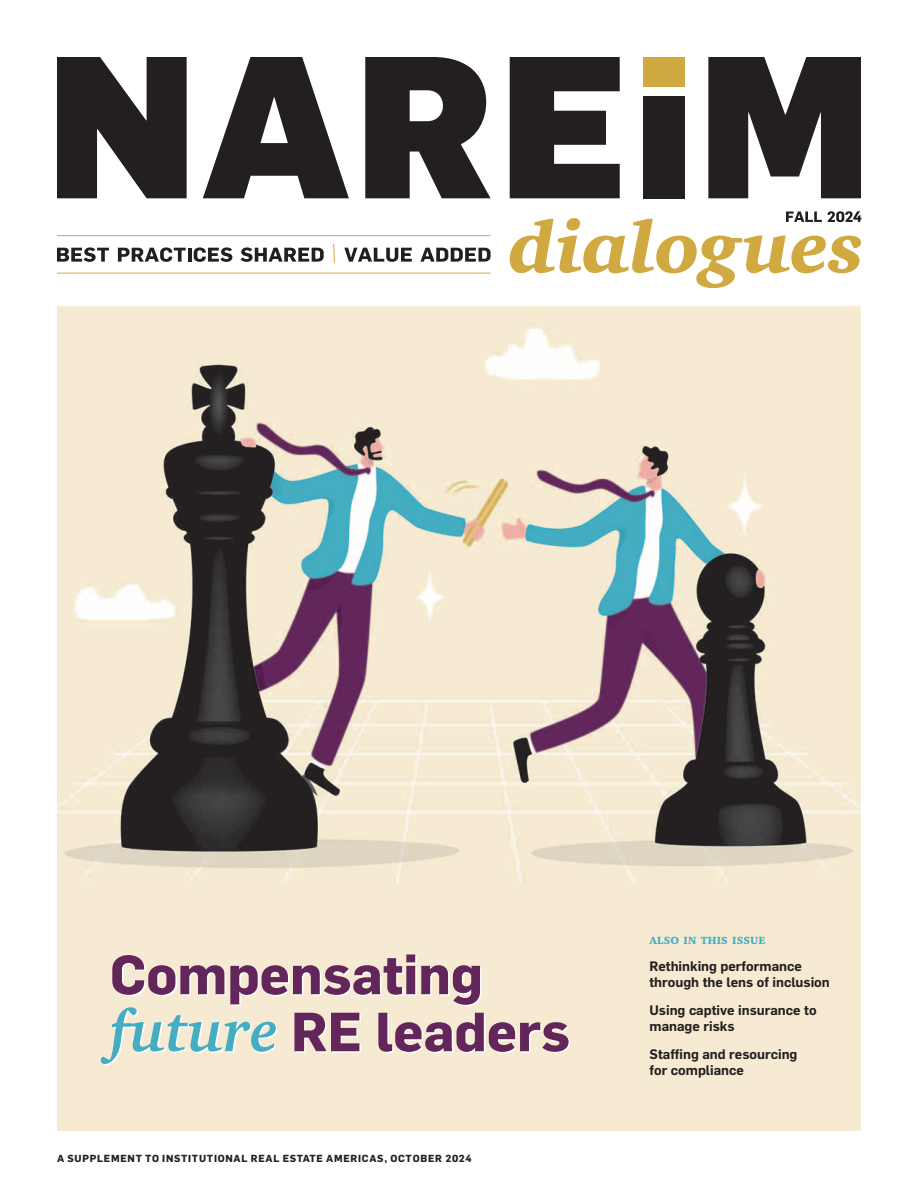
<style>
.page{position:relative;width:918px;height:1188px;background:#fff}
.page>*{position:absolute;margin:0;border:0;box-sizing:border-box;transform-origin:0 0}
.t1{font:700 54px/57px "Flama";color:#63265b}
.t2{font:600 13.5px/16.5px "Flama";color:#231f20}
.t3{font:900 10.65px "Charter ITC Std";letter-spacing:.015em;color:#44adc2}
.t4{font:700 10.05px "Flama";letter-spacing:.075em;color:#231f20}
.s1{font-family:"Charter ITC Std";font-style:italic;font-size:60px;color:#44adc2}
</style>
<div class="page">
<img style="left:57px;top:306px;width:804px;height:825px">
<div style="left:643px;top:57px;width:41px;height:29px;background:#d1a941"></div>
<svg style="left:420px;top:248px;width:71px;height:14px"></svg>
<svg style="left:344px;top:248px;width:68px;height:14px"></svg>
<svg style="left:241px;top:247px;width:83px;height:15px"></svg>
<svg style="left:194px;top:247px;width:38px;height:15px"></svg>
<hr style="left:188px;top:248px;width:3px;height:14px;background:#231f20">
<svg style="left:118px;top:247px;width:68px;height:15px"></svg>
<svg style="left:57px;top:247px;width:52px;height:15px"></svg>
<svg style="left:708px;top:57px;width:153px;height:141px"></svg>
<div style="left:643px;top:96px;width:41px;height:102px;background:#231f20"></div>
<svg style="left:510px;top:57px;width:110px;height:141px"></svg>
<svg style="left:365px;top:57px;width:126px;height:141px"></svg>
<svg style="left:203px;top:57px;width:146px;height:141px"></svg>
<svg style="left:57px;top:57px;width:130px;height:141px"></svg>
<svg style="left:333px;top:243px;width:2px;height:21px"></svg>
<hr style="left:57px;top:235px;width:434px;height:1px;background:#d1a941">
<hr style="left:57px;top:273px;width:434px;height:1px;background:#d1a941">
<svg style="left:510px;top:211px;width:351px;height:77px"></svg>
<h1 class="t1" style="left:110px;top:952px;width:462px">Compensating <span class="s1">future</span> RE leaders</h1>
<p class="t4" style="left:57px;top:1154px;width:416px">A SUPPLEMENT TO INSTITUTIONAL REAL ESTATE AMERICAS, OCTOBER 2024</p>
<p class="t3" style="left:650px;top:936px;width:117px">ALSO IN THIS ISSUE</p>
<p class="t2" style="left:650px;top:959px;width:182px">Rethinking performance through the lens of inclusion</p>
<p class="t2" style="left:650px;top:1003px;width:169px">Using captive insurance to manage risks</p>
<p class="t2" style="left:650px;top:1047px;width:149px">Staffing and resourcing for compliance</p>
</div>
